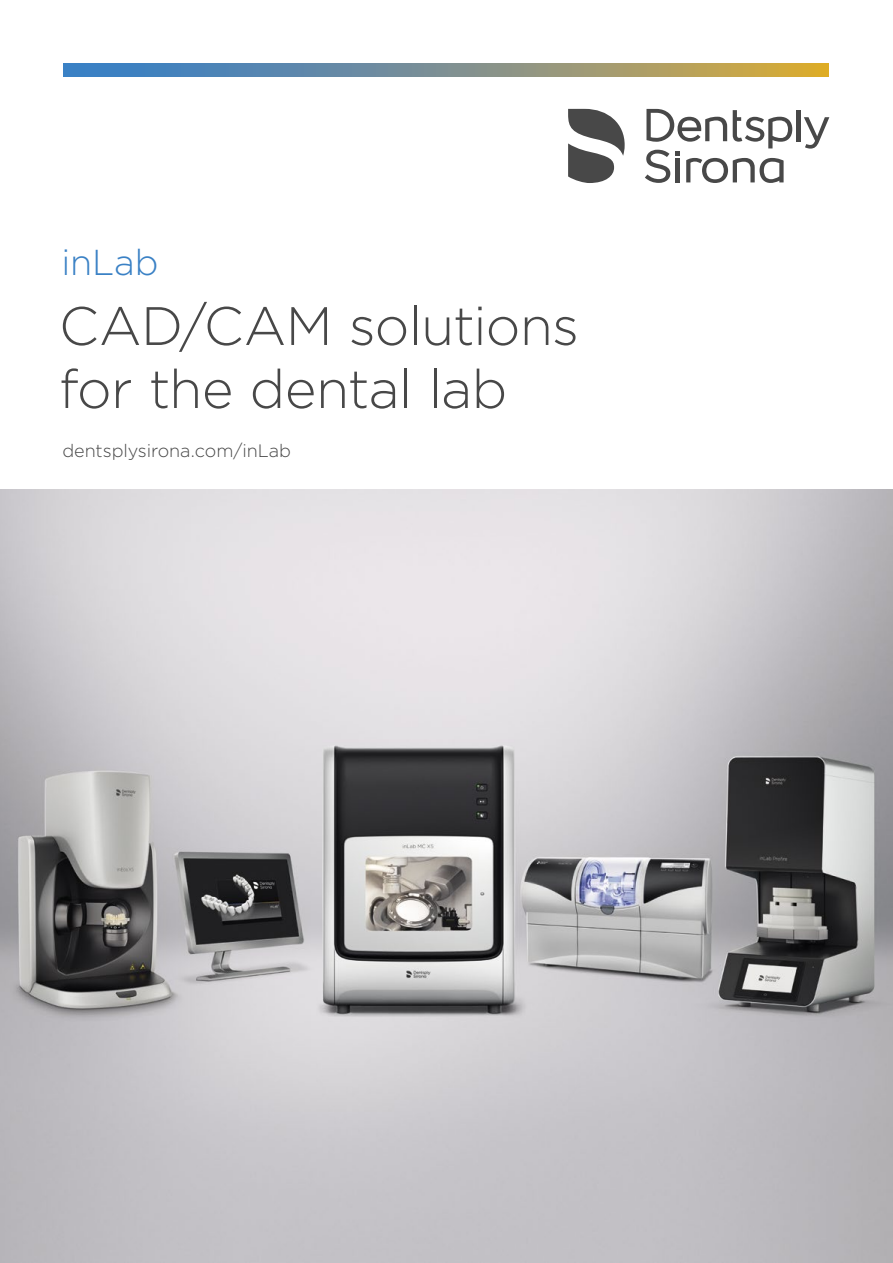
<style>
.page{position:relative;width:893px;height:1263px;background:#fff}
.page>*{position:absolute;margin:0;border:0;box-sizing:border-box;transform-origin:0 0}
.t1{font:300 54px/63px "Gotham";letter-spacing:-.015em;color:#484848}
.t2{font:300 36px "Gotham";letter-spacing:-.005em;color:#3a81c5}
.t3{font:300 18px "Gotham";letter-spacing:-.005em;color:#484848}
</style>
<div class="page">
<svg style="left:64px;top:64px;width:764px;height:12px"></svg>
<svg style="left:645px;top:150px;width:25px;height:33px"></svg>
<svg style="left:676px;top:152px;width:4px;height:4px"></svg>
<hr style="left:676px;top:158px;width:4px;height:24px;background:#484848">
<hr style="left:796px;top:110px;width:4px;height:31px;background:#484848">
<svg style="left:804px;top:117px;width:25px;height:32px"></svg>
<svg style="left:646px;top:109px;width:81px;height:33px"></svg>
<svg style="left:686px;top:158px;width:98px;height:25px"></svg>
<svg style="left:733px;top:110px;width:59px;height:38px"></svg>
<svg style="left:568px;top:109px;width:57px;height:74px"></svg>
<img style="left:0;top:489px;width:893px;height:774px">
<p class="t2" style="left:62px;top:240px;width:98px">inLab</p>
<p class="t1" style="left:59px;top:293px;width:521px">CAD/CAM solutions for the dental lab</p>
<p class="t3" style="left:62px;top:439px;width:230px">dentsplysirona.com/inLab</p>
</div>
